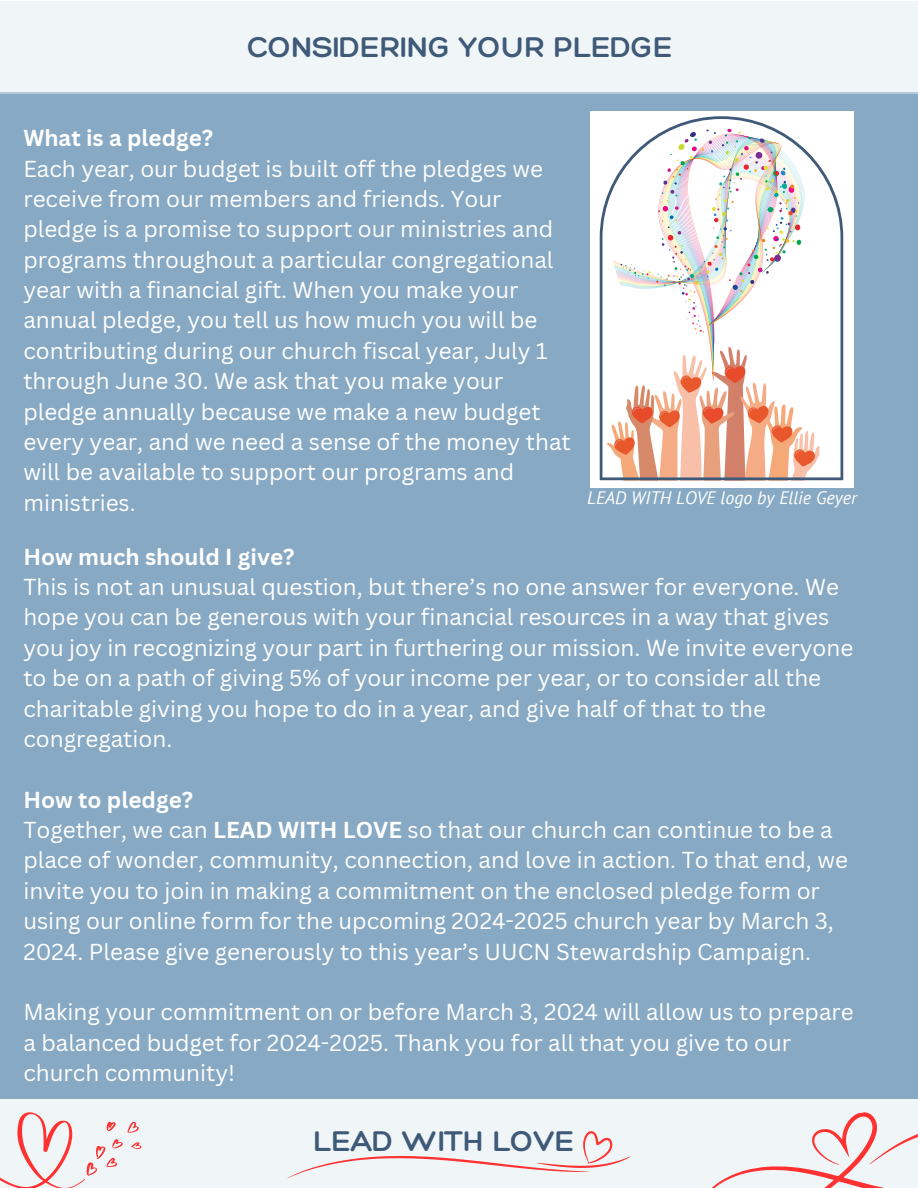
<style>
.page{position:relative;width:918px;height:1188px;background:#fff}
.page>*{position:absolute;margin:0;border:0;box-sizing:border-box;transform-origin:0 0}
.t1{font:300 31.05px "Hero";color:#3f5978}
.t2{font:22.5px/30.3px "Canva Sans";color:#fff}
.t3{font:italic 18px "PT Sans";color:#fff}
.s1{font-weight:700}
</style>
<div class="page">
<div style="left:0;top:1097px;width:918px;height:91px;background:#f0f6f8"></div>
<svg style="left:712px;top:1112px;width:206px;height:76px"></svg>
<svg style="left:0;top:1112px;width:141px;height:76px"></svg>
<div style="left:0;top:92px;width:918px;height:1007px;background:#88a9c3"></div>
<svg style="left:287px;top:1131px;width:344px;height:48px"></svg>
<div style="left:0;top:1px;width:918px;height:93px;background:#f0f6f8"></div>
<div style="left:591px;top:112px;width:263px;height:376px;background:#fff"></div>
<svg style="left:600px;top:382px;width:243px;height:98px"></svg>
<svg style="left:590px;top:111px;width:264px;height:271px"></svg>
<svg style="left:607px;top:127px;width:227px;height:223px"></svg>
<svg style="left:607px;top:129px;width:217px;height:352px"></svg>
<p class="t1" style="left:248px;top:28px;width:427px">CONSIDERING YOUR PLEDGE</p>
<h3 class="t2" style="left:23px;top:122px;width:549px"><span class="s1">What is a pledge?<br></span>Each year, our budget is built off the pledges we receive from our members and friends. Your pledge is a promise to support our ministries and programs throughout a particular congregational year with a financial gift. When you make your annual pledge, you tell us how much you will be contributing during our church fiscal year, July 1 through June 30. We ask that you make your pledge annually because we make a new budget every year, and we need a sense of the money that will be available to support our programs and ministries.</h3>
<h3 class="t3" style="left:587px;top:486px;width:271px">LEAD WITH LOVE logo by Ellie Geyer</h3>
<p class="t2" style="left:23px;top:541px;width:831px"><span class="s1">How much should I give?<br></span>This is not an unusual question, but there’s no one answer for everyone. We hope you can be generous with your financial resources in a way that gives you joy in recognizing your part in furthering our mission. We invite everyone to be on a path of giving 5% of your income per year, or to consider all the charitable giving you hope to do in a year, and give half of that to the congregation.</p>
<p class="t2" style="left:23px;top:784px;width:826px"><span class="s1">How to pledge?<br></span>Together, we can <span class="s1">LEAD WITH LOVE</span> so that our church can continue to be a place of wonder, community, connection, and love in action. To that end, we invite you to join in making a commitment on the enclosed pledge form or using our online form for the upcoming 2024-2025 church year by March 3, 2024. Please give generously to this year’s UUCN Stewardship Campaign.</p>
<p class="t2" style="left:23px;top:996px;width:832px">Making your commitment on or before March 3, 2024 will allow us to prepare a balanced budget for 2024-2025. Thank you for all that you give to our church community!</p>
<h2 class="t1" style="left:314px;top:1122px;width:263px">LEAD WITH LOVE</h2>
</div>
